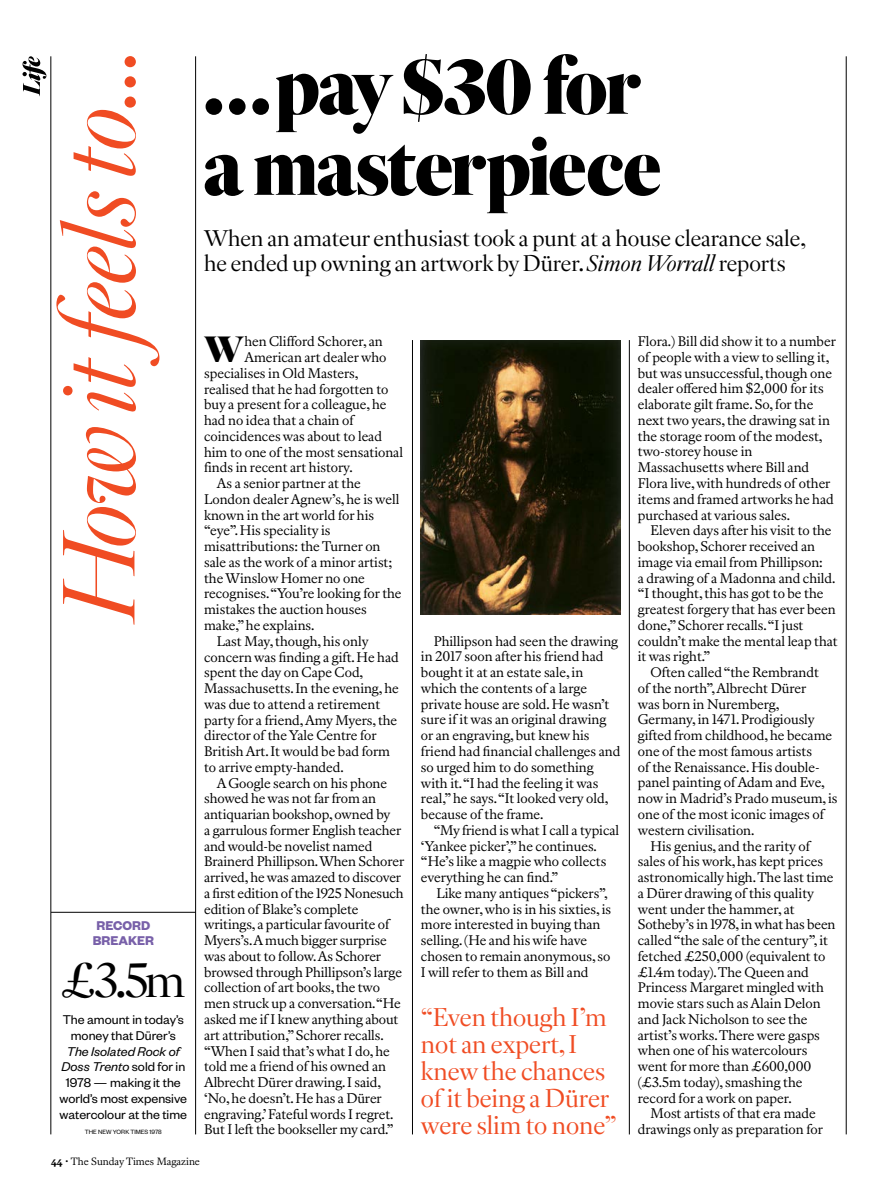
<style>
.page{position:relative;width:893px;height:1200px;background:#fff}
.page>*{position:absolute;margin:0;border:0;box-sizing:border-box;transform-origin:0 0}
.t1{font:italic 300 102px "Sunday Hairline";color:#f04c23}
.t2{font:800 76.5px/81px "Sunday Hairline";letter-spacing:-.015em;color:#000}
.t3{font:48px "Sunday Display";color:#000}
.t4{font:800 36.3px "Sunday Hairline";color:#000}
.t5{font:25.5px/27px "Sunday Display";color:#f04c23}
.t6{font:22.5px/24.8px "Sunday Display";color:#000}
.t7{font:13.95px/15.8px "Founders Grotesk";color:#000;text-align:center}
.t8{font:700 13.95px/15.8px "Founders Grotesk";color:#7860a9}
.t9{font:13.8px/15.8px "Sunday Text";color:#000}
.t10{font:10.5px "Sunday Text";color:#000}
.t11{font:6.75px "Founders Grotesk";color:#000}
.s1{font-style:italic}
.s2{font-weight:700}
</style>
<div class="page">
<hr style="left:51px;top:56px;width:1px;height:1078px;background:#000">
<svg style="left:23px;top:56px;width:23px;height:40px"></svg>
<hr style="left:846px;top:56px;width:1px;height:1078px;background:#000">
<hr style="left:195px;top:56px;width:1px;height:1078px;background:#000">
<hr style="left:629px;top:340px;width:1px;height:794px;background:#000">
<hr style="left:51px;top:911px;width:145px;height:1px;background:#000">
<hr style="left:412px;top:340px;width:1px;height:794px;background:#000">
<img style="left:421px;top:340px;width:200px;height:274px">
<h1 class="t1" style="left:37px;top:621px;width:576px;rotate:-90deg">How it feels to...</h1>
<h2 class="t2" style="left:204px;top:46px;width:458px">...pay $30 for a masterpiece</h2>
<h3 class="t6" style="left:204px;top:226px;width:604px">When an amateur enthusiast took a punt at a house clearance sale, he ended up owning an artwork by Dürer. <span class="s1">Simon Worrall</span> reports</h3>
<p class="t9" style="left:638px;top:333px;width:200px">Flora.) Bill did show it to a number of people with a view to selling it, but was unsuccessful, though one dealer offered him $2,000 for its elaborate gilt frame. So, for the next two years, the drawing sat in the storage room of the modest, two-storey house in<br>Massachusetts where Bill and<br>Flora live, with hundreds of other items and framed artworks he had purchased at various sales.</p>
<p class="t9" style="left:638px;top:522px;width:201px;text-indent:13px">Eleven days after his visit to the bookshop, Schorer received an image via email from Phillipson:<br>a drawing of a Madonna and child. “I thought, this has got to be the greatest forgery that has ever been done,” Schorer recalls. “I just couldn’t make the mental leap that it was right.”</p>
<p class="t9" style="left:651px;top:664px;width:170px">Often called “the Rembrandt</p>
<p class="t9" style="left:638px;top:680px;width:170px">of the north”, Albrecht Dürer</p>
<p class="t9" style="left:638px;top:695px;width:143px">was born in Nuremberg,</p>
<p class="t9" style="left:638px;top:711px;width:178px">Germany, in 1471. Prodigiously</p>
<p class="t9" style="left:638px;top:727px;width:196px">gifted from childhood, he became</p>
<p class="t9" style="left:638px;top:743px;width:176px">one of the most famous artists</p>
<p class="t9" style="left:638px;top:758px;width:183px">of the Renaissance. His double-</p>
<p class="t9" style="left:638px;top:774px;width:189px">panel painting of Adam and Eve,</p>
<p class="t9" style="left:638px;top:790px;width:201px">now in Madrid’s Prado museum, is</p>
<p class="t9" style="left:638px;top:806px;width:187px">one of the most iconic images of</p>
<p class="t9" style="left:638px;top:821px;width:118px">western civilisation.</p>
<p class="t9" style="left:651px;top:837px;width:161px">His genius, and the rarity of</p>
<p class="t9" style="left:638px;top:853px;width:187px">sales of his work, has kept prices</p>
<p class="t9" style="left:638px;top:869px;width:197px">astronomically high. The last time</p>
<p class="t9" style="left:638px;top:884px;width:178px">a Dürer drawing of this quality</p>
<p class="t9" style="left:638px;top:900px;width:158px">went under the hammer, at</p>
<p class="t9" style="left:638px;top:916px;width:199px">Sotheby’s in 1978, in what has been</p>
<p class="t9" style="left:638px;top:932px;width:192px">called “the sale of the century”, it</p>
<p class="t9" style="left:638px;top:947px;width:189px">fetched £250,000 (equivalent to</p>
<p class="t9" style="left:638px;top:963px;width:173px">£1.4m today). The Queen and</p>
<p class="t9" style="left:638px;top:979px;width:188px">Princess Margaret mingled with</p>
<p class="t9" style="left:638px;top:995px;width:184px">movie stars such as Alain Delon</p>
<p class="t9" style="left:638px;top:1010px;width:171px">and Jack Nicholson to see the</p>
<p class="t9" style="left:638px;top:1026px;width:184px">artist’s works. There were gasps</p>
<p class="t9" style="left:638px;top:1042px;width:171px">when one of his watercolours</p>
<p class="t9" style="left:638px;top:1058px;width:175px">went for more than £600,000</p>
<p class="t9" style="left:638px;top:1073px;width:166px">(£3.5m today), smashing the</p>
<p class="t9" style="left:638px;top:1089px;width:155px">record for a work on paper.</p>
<p class="t9" style="left:651px;top:1105px;width:167px">Most artists of that era made</p>
<p class="t9" style="left:638px;top:1121px;width:187px">drawings only as preparation for</p>
<h3 class="t4" style="left:205px;top:325px;width:39px">W</h3>
<p class="t9" style="left:244px;top:333px;width:140px">hen Clifford Schorer, an</p>
<p class="t9" style="left:244px;top:349px;width:144px">American art dealer who</p>
<p class="t9" style="left:204px;top:365px;width:156px">specialises in Old Masters,</p>
<p class="t9" style="left:204px;top:381px;width:186px">realised that he had forgotten to</p>
<p class="t9" style="left:204px;top:396px;width:184px">buy a present for a colleague, he</p>
<p class="t9" style="left:204px;top:412px;width:151px">had no idea that a chain of</p>
<p class="t9" style="left:204px;top:428px;width:179px">coincidences was about to lead</p>
<p class="t9" style="left:204px;top:444px;width:200px">him to one of the most sensational</p>
<p class="t9" style="left:204px;top:459px;width:150px">finds in recent art history.</p>
<p class="t9" style="left:217px;top:475px;width:145px">As a senior partner at the</p>
<p class="t9" style="left:204px;top:491px;width:197px">London dealer Agnew’s, he is well</p>
<p class="t9" style="left:204px;top:507px;width:171px">known in the art world for his</p>
<p class="t9" style="left:204px;top:522px;width:128px">“eye”. His speciality is</p>
<p class="t9" style="left:204px;top:538px;width:178px">misattributions: the Turner on</p>
<p class="t9" style="left:204px;top:554px;width:190px">sale as the work of a minor artist;</p>
<p class="t9" style="left:204px;top:570px;width:162px">the Winslow Homer no one</p>
<p class="t9" style="left:204px;top:585px;width:199px">recognises. “You’re looking for the</p>
<p class="t9" style="left:204px;top:601px;width:164px">mistakes the auction houses</p>
<p class="t9" style="left:204px;top:617px;width:112px">make,” he explains.</p>
<p class="t9" style="left:217px;top:633px;width:153px">Last May, though, his only</p>
<p class="t9" style="left:204px;top:648px;width:196px">concern was finding a gift. He had</p>
<p class="t9" style="left:204px;top:664px;width:161px">spent the day on Cape Cod,</p>
<p class="t9" style="left:204px;top:680px;width:196px">Massachusetts. In the evening, he</p>
<p class="t9" style="left:204px;top:696px;width:178px">was due to attend a retirement</p>
<p class="t9" style="left:204px;top:711px;width:195px">party for a friend, Amy Myers, the</p>
<p class="t9" style="left:204px;top:727px;width:174px">director of the Yale Centre for</p>
<p class="t9" style="left:204px;top:743px;width:188px">British Art. It would be bad form</p>
<p class="t9" style="left:204px;top:759px;width:141px">to arrive empty-handed.</p>
<p class="t9" style="left:217px;top:774px;width:172px">A Google search on his phone</p>
<p class="t9" style="left:204px;top:790px;width:174px">showed he was not far from an</p>
<p class="t9" style="left:204px;top:806px;width:188px">antiquarian bookshop, owned by</p>
<p class="t9" style="left:204px;top:822px;width:199px">a garrulous former English teacher</p>
<p class="t9" style="left:204px;top:837px;width:170px">and would-be novelist named</p>
<p class="t9" style="left:204px;top:853px;width:202px">Brainerd Phillipson. When Schorer</p>
<p class="t9" style="left:204px;top:869px;width:199px">arrived, he was amazed to discover</p>
<p class="t9" style="left:204px;top:885px;width:201px">a first edition of the 1925 Nonesuch</p>
<p class="t9" style="left:204px;top:900px;width:156px">edition of Blake’s complete</p>
<p class="t9" style="left:204px;top:916px;width:187px">writings, a particular favourite of</p>
<p class="t9" style="left:204px;top:932px;width:184px">Myers’s. A much bigger surprise</p>
<p class="t9" style="left:204px;top:948px;width:179px">was about to follow. As Schorer</p>
<p class="t9" style="left:204px;top:963px;width:199px">browsed through Phillipson’s large</p>
<p class="t9" style="left:204px;top:979px;width:177px">collection of art books, the two</p>
<p class="t9" style="left:204px;top:995px;width:198px">men struck up a conversation. “He</p>
<p class="t9" style="left:204px;top:1011px;width:196px">asked me if I knew anything about</p>
<p class="t9" style="left:204px;top:1026px;width:181px">art attribution,” Schorer recalls.</p>
<p class="t9" style="left:204px;top:1042px;width:187px">“When I said that’s what I do, he</p>
<p class="t9" style="left:204px;top:1058px;width:183px">told me a friend of his owned an</p>
<p class="t9" style="left:204px;top:1074px;width:179px">Albrecht Dürer drawing. I said,</p>
<p class="t9" style="left:204px;top:1089px;width:179px">‘No, he doesn’t. He has a Dürer</p>
<p class="t9" style="left:204px;top:1105px;width:191px">engraving.’ Fateful words I regret.</p>
<p class="t9" style="left:204px;top:1121px;width:191px">But I left the bookseller my card.”</p>
<p class="t9" style="left:421px;top:633px;width:201px;text-indent:13px">Phillipson had seen the drawing in 2017 soon after his friend had bought it at an estate sale, in which the contents of a large private house are sold. He wasn’t sure if it was an original drawing or an engraving, but knew his friend had financial challenges and so urged him to do something with it. “I had the feeling it was real,” he says. “It looked very old, because of the frame.</p>
<p class="t9" style="left:421px;top:821px;width:200px;text-indent:13px">“My friend is what I call a typical ‘Yankee picker’,” he continues. “He’s like a magpie who collects everything he can find.”</p>
<p class="t9" style="left:421px;top:884px;width:192px;text-indent:15px">Like many antiques “pickers”, the owner, who is in his sixties, is more interested in buying than selling. (He and his wife have chosen to remain anonymous, so<br>I will refer to them as Bill and</p>
<p class="t8" style="left:93px;top:916px;width:63px">RECORD<br>BREAKER</p>
<h3 class="t3" style="left:61px;top:949px;width:126px">£3.5m</h3>
<p class="t7" style="left:63px;top:1010px;width:123px">The amount in today’s money that Dürer’s</p>
<p class="t7" style="left:60px;top:1042px;width:129px"><span class="s1">The Isolated Rock of<br>Doss Trento</span> sold for in<br>1978 — making it the world’s most expensive watercolour at the time</p>
<p class="t11" style="left:85px;top:1127px;width:78px">The new york times 1978</p>
<h3 class="t5" style="left:421px;top:1003px;width:197px">“Even though I’m not an expert, I knew the chances of it being a Dürer were slim to none”</h3>
<p class="t10" style="left:51px;top:1154px;width:150px"><span class="s2">44</span> • The Sunday Times Magazine</p>
</div>
